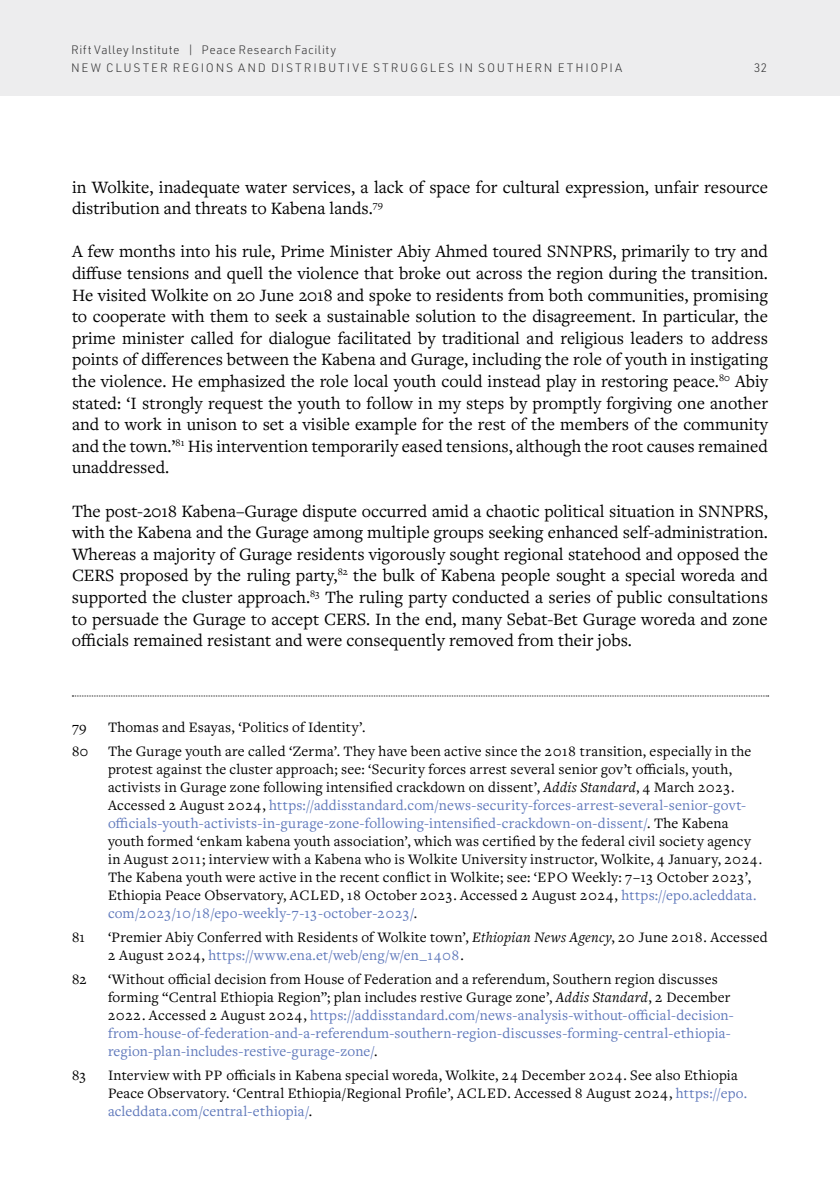
<style>
.page{position:relative;width:840px;height:1188px;background:#fff}
.page>*{position:absolute;margin:0;border:0;box-sizing:border-box;transform-origin:0 0}
.t1{font:18px/21.6px "Freight Text Pro";color:#000;text-align:justify}
.t2{font:15px/18px "Freight Text Pro";letter-spacing:.015em;color:#000}
.t3{font:15px/18px "Freight Text Pro";letter-spacing:.01em;color:#5f78bb}
.t4{font:300 12px/18px "URWDIN";letter-spacing:.14em;color:#383839}
.s1{font-style:italic}
.s2{color:#5f78bb}
.s3{color:#000}
.s4{font-style:italic;color:#000}
</style>
<div class="page">
<div style="left:0;top:0;width:840px;height:96px;background:#ededee"></div>
<svg style="left:72px;top:696px;width:697px;height:1px"></svg>
<p class="t4" style="left:71px;top:40px;width:553px">Rift Valley Institute | Peace Research Facility<br>NEW CLUSTER REGIONS AND DISTRIBUTIVE STRUGGLES IN SOUTHERN ETHIOPIA</p>
<p class="t4" style="left:755px;top:58px;width:14px">32</p>
<p class="t1" style="left:72px;top:175px;width:697px">in Wolkite, inadequate water services, a lack of space for cultural expression, unfair resource distribution and threats to Kabena lands.<sup>79</sup></p>
<p class="t1" style="left:72px;top:240px;width:698px">A few months into his rule, Prime Minister Abiy Ahmed toured SNNPRS, primarily to try and diffuse tensions and quell the violence that broke out across the region during the transition.<br>He visited Wolkite on 20 June 2018 and spoke to residents from both communities, promising to cooperate with them to seek a sustainable solution to the disagreement. In particular, the prime minister called for dialogue facilitated by traditional and religious leaders to address points of differences between the Kabena and Gurage, including the role of youth in instigating the violence. He emphasized the role local youth could instead play in restoring peace.<sup>80</sup> Abiy stated: ‘I strongly request the youth to follow in my steps by promptly forgiving one another and to work in unison to set a visible example for the rest of the members of the community and the town.’<sup>81</sup> His intervention temporarily eased tensions, although the root causes remained unaddressed.</p>
<p class="t1" style="left:72px;top:499px;width:698px">The post-2018 Kabena–Gurage dispute occurred amid a chaotic political situation in SNNPRS, with the Kabena and the Gurage among multiple groups seeking enhanced self-administration.<br>Whereas a majority of Gurage residents vigorously sought regional statehood and opposed the CERS proposed by the ruling party,<sup>82</sup> the bulk of Kabena people sought a special woreda and supported the cluster approach.<sup>83</sup> The ruling party conducted a series of public consultations to persuade the Gurage to accept CERS. In the end, many Sebat-Bet Gurage woreda and zone officials remained resistant and were consequently removed from their jobs.</p>
<p class="t2" style="left:72px;top:718px;width:16px">79</p>
<p class="t2" style="left:108px;top:718px;width:259px">Thomas and Esayas, ‘Politics of Identity’.</p>
<p class="t2" style="left:72px;top:742px;width:18px">80</p>
<p class="t2" style="left:108px;top:742px;width:656px">The Gurage youth are called ‘Zerma’. They have been active since the 2018 transition, especially in the protest against the cluster approach; see: ‘Security forces arrest several senior gov’t officials, youth, activists in Gurage zone following intensified crackdown on dissent’, <span class="s1">Addis Standard</span>, 4 March 2023.<br>Accessed 2 August 2024, <span class="s2">https://addisstandard.com/news-security-forces-arrest-several-senior-govt&shy;officials-youth-activists-in-gurage-zone-following-intensified-crackdown-on-dissent/</span>. The Kabena youth formed ‘enkam kabena youth association’, which was certified by the federal civil society agency in August 2011; interview with a Kabena who is Wolkite University instructor, Wolkite, 4 January, 2024.<br>The Kabena youth were active in the recent conflict in Wolkite; see: ‘EPO Weekly: 7–13 October 2023’, Ethiopia Peace Observatory, ACLED, 18 October 2023. Accessed 2 August 2024, <span class="s2">https://epo.acleddata. com/2023/10/18/epo-weekly-7-13-october-2023/</span>.</p>
<p class="t2" style="left:72px;top:928px;width:14px">81</p>
<p class="t2" style="left:108px;top:928px;width:661px">‘Premier Abiy Conferred with Residents of Wolkite town’, <span class="s1">Ethiopian News Agency</span>, 20 June 2018. Accessed<br>2 August 2024, <span class="s2">https://www.ena.et/web/eng/w/en_1408</span>.</p>
<p class="t2" style="left:72px;top:970px;width:16px">82</p>
<p class="t3" style="left:108px;top:970px;width:627px"><span class="s3">‘Without official decision from House of Federation and a referendum, Southern region discusses forming “Central Ethiopia Region”; plan includes restive Gurage zone’,</span> <span class="s4">Addis Standard</span><span class="s3">, 2 December 2022. Accessed 2 August 2024,</span> https://addisstandard.com/news-analysis-without-official-decision&shy;from-house-of-federation-and-a-referendum-southern-region-discusses-forming-central-ethiopia&shy;region-plan-includes-restive-gurage-zone/<span class="s3">.</span></p>
<p class="t2" style="left:72px;top:1066px;width:15px">83</p>
<p class="t2" style="left:108px;top:1066px;width:641px">Interview with PP officials in Kabena special woreda, Wolkite, 24 December 2024. See also Ethiopia<br>Peace Observatory. ‘Central Ethiopia/Regional Profile’, ACLED. Accessed 8 August 2024, <span class="s2">https://epo. acleddata.com/central-ethiopia/</span>.</p>
</div>
